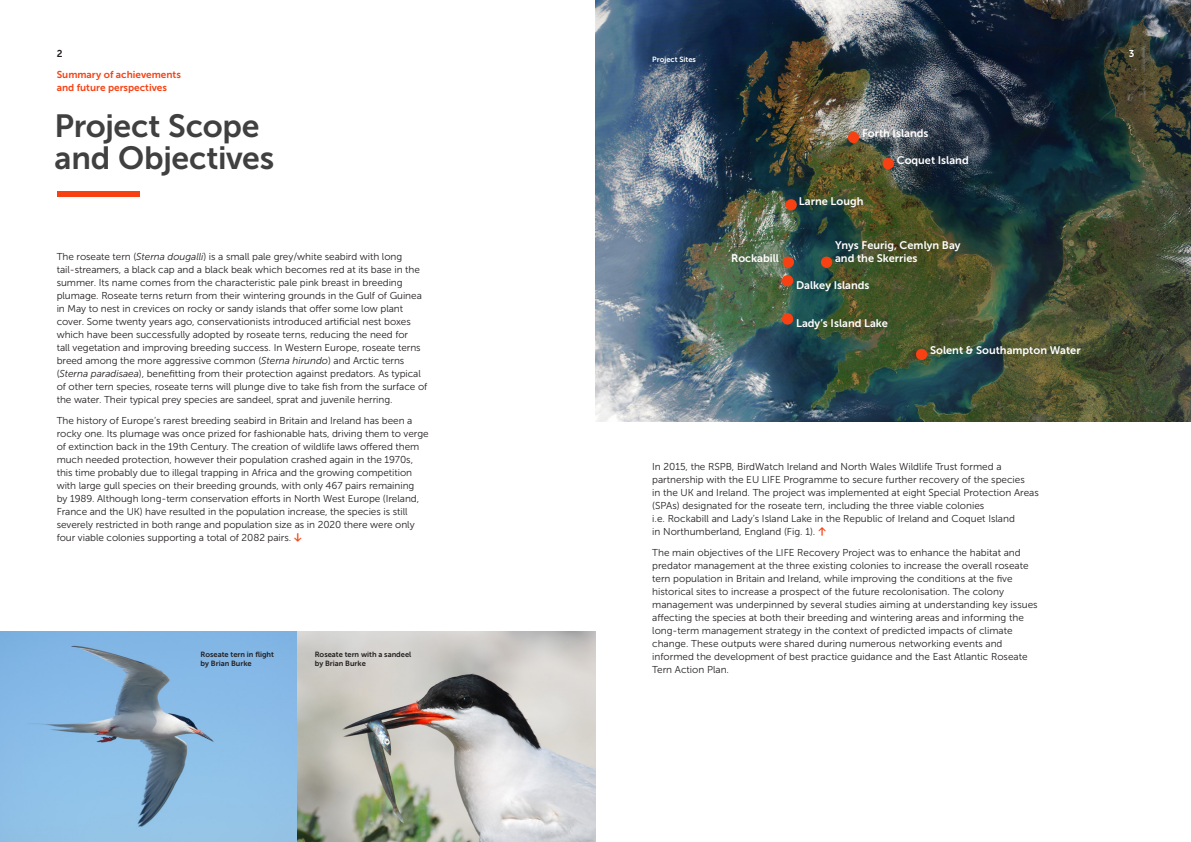
<style>
.page{position:relative;width:1191px;height:842px;background:#fff}
.page>*{position:absolute;margin:0;border:0;box-sizing:border-box;transform-origin:0 0}
.Crossheading{font:32px/32px "Museo Sans 700";letter-spacing:-.01em;color:#404040}
.t1{font:11px/13px "Museo Sans 700";color:#fff}
.Main_text{font:10px/13px "Museo Sans 300";letter-spacing:-.005em;color:#231f20}
.t2{font:10px/13px "Museo Sans 700";color:#f74112}
.Main_text-2{font:10px "Museo Sans 700";color:#231f20}
.Main_text-3{font:10px "Museo Sans Rounded 700";color:#fff}
.Captions_black{font:7.5px/9px "Museo Sans 700";color:#231f20}
.Captions_white{font:7.5px "Museo Sans 700";color:#fff}
.s1{font-style:italic}
.s2{font-family:"Nexa";font-size:16px;color:#f74112}
</style>
<div class="page">
<img style="left:595px;top:0;width:596px;height:421px">
<div style="left:57px;top:191px;width:82px;height:6px;background:#f74112"></div>
<img style="left:0;top:631px;width:595px;height:211px">
<div style="left:916px;top:349px;width:11px;height:11px;background:#f74112;border-radius:50%"></div>
<div style="left:821px;top:257px;width:11px;height:11px;background:#f74112;border-radius:50%"></div>
<div style="left:785px;top:199px;width:12px;height:11px;background:#f74112;border-radius:50%"></div>
<div style="left:882px;top:158px;width:12px;height:11px;background:#f74112;border-radius:50%"></div>
<div style="left:782px;top:313px;width:11px;height:12px;background:#f74112;border-radius:50%"></div>
<div style="left:782px;top:275px;width:11px;height:11px;background:#f74112;border-radius:50%"></div>
<div style="left:782px;top:257px;width:12px;height:11px;background:#f74112;border-radius:50%"></div>
<div style="left:848px;top:132px;width:11px;height:11px;background:#f74112;border-radius:50%"></div>
<p class="Main_text-2" style="left:57px;top:48px;width:7px">2</p>
<p class="Main_text-3" style="left:1128px;top:48px;width:7px">3</p>
<p class="Captions_white" style="left:652px;top:56px;width:45px">Project Sites</p>
<p class="t2" style="left:57px;top:68px;width:126px">Summary of achievements and future perspectives</p>
<p class="Crossheading" style="left:55px;top:110px;width:221px">Project Scope and Objectives</p>
<p class="Main_text" style="left:57px;top:250px;width:372px">The roseate tern (<span class="s1">Sterna dougalli</span>) is a small pale grey/white seabird with long tail-streamers, a black cap and a black beak which becomes red at its base in the summer. Its name comes from the characteristic pale pink breast in breeding plumage. Roseate terns return from their wintering grounds in the Gulf of Guinea in May to nest in crevices on rocky or sandy islands that offer some low plant cover. Some twenty years ago, conservationists introduced artificial nest boxes which have been successfully adopted by roseate terns, reducing the need for<br>tall vegetation and improving breeding success. In Western Europe, roseate terns breed among the more aggressive common (<span class="s1">Sterna hirundo</span>) and Arctic terns (<span class="s1">Sterna paradisaea</span>), benefitting from their protection against predators. As typical of other tern species, roseate terns will plunge dive to take fish from the surface of the water. Their typical prey species are sandeel, sprat and juvenile herring.</p>
<p class="Main_text" style="left:57px;top:414px;width:373px">The history of Europe’s rarest breeding seabird in Britain and Ireland has been a rocky one. Its plumage was once prized for fashionable hats, driving them to verge of extinction back in the 19th Century. The creation of wildlife laws offered them much needed protection, however their population crashed again in the 1970s, this time probably due to illegal trapping in Africa and the growing competition with large gull species on their breeding grounds, with only 467 pairs remaining<br>by 1989. Although long-term conservation efforts in North West Europe (Ireland, France and the UK) have resulted in the population increase, the species is still severely restricted in both range and population size as in 2020 there were only four viable colonies supporting a total of 2082 pairs. <span class="s2">↓</span></p>
<p class="Captions_black" style="left:201px;top:650px;width:75px">Roseate tern in flight by Brian Burke</p>
<p class="Captions_black" style="left:315px;top:650px;width:98px">Roseate tern with a sandeel by Brian Burke</p>
<p class="t1" style="left:862px;top:127px;width:68px">Forth Islands</p>
<p class="t1" style="left:896px;top:153px;width:73px">Coquet Island</p>
<p class="t1" style="left:731px;top:252px;width:49px">Rockabill</p>
<p class="t1" style="left:799px;top:194px;width:66px">Larne Lough</p>
<p class="t1" style="left:835px;top:239px;width:127px">Ynys Feurig, Cemlyn Bay and the Skerries</p>
<p class="t1" style="left:796px;top:279px;width:75px">Dalkey Islands</p>
<p class="t1" style="left:796px;top:317px;width:93px">Lady’s Island Lake</p>
<p class="t1" style="left:930px;top:344px;width:152px">Solent &amp; Southampton Water</p>
<p class="Main_text" style="left:652px;top:460px;width:388px">In 2015, the RSPB, BirdWatch Ireland and North Wales Wildlife Trust formed a partnership with the EU LIFE Programme to secure further recovery of the species<br>in the UK and Ireland. The project was implemented at eight Special Protection Areas (SPAs) designated for the roseate tern, including the three viable colonies<br>i.e. Rockabill and Lady’s Island Lake in the Republic of Ireland and Coquet Island<br>in Northumberland, England (Fig. 1). <span class="s2">↑</span></p>
<p class="Main_text" style="left:652px;top:546px;width:387px">The main objectives of the LIFE Recovery Project was to enhance the habitat and predator management at the three existing colonies to increase the overall roseate tern population in Britain and Ireland, while improving the conditions at the five historical sites to increase a prospect of the future recolonisation. The colony management was underpinned by several studies aiming at understanding key issues affecting the species at both their breeding and wintering areas and informing the long-term management strategy in the context of predicted impacts of climate change. These outputs were shared during numerous networking events and informed the development of best practice guidance and the East Atlantic Roseate Tern Action Plan.</p>
</div>
